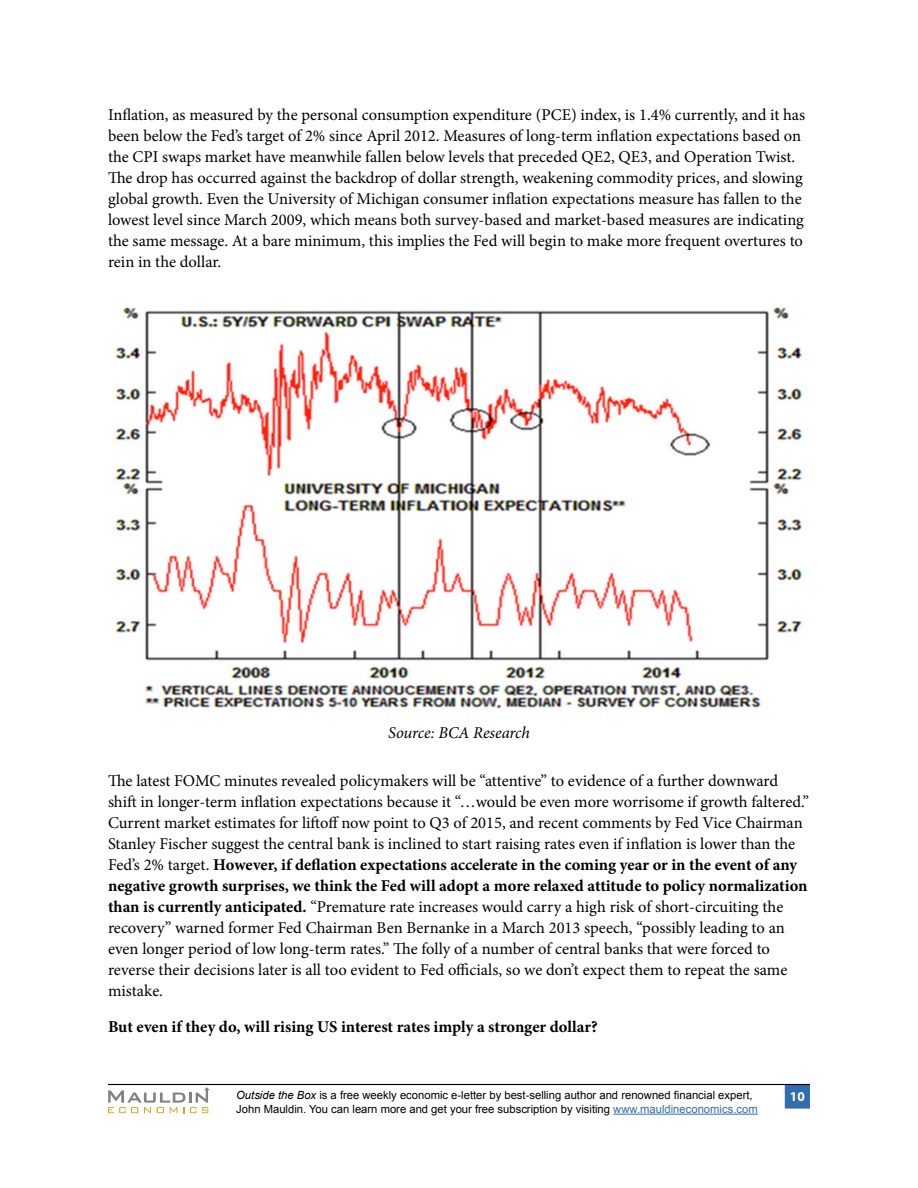
<style>
.page{position:relative;width:918px;height:1188px;background:#fff}
.page>*{position:absolute;margin:0;border:0;box-sizing:border-box;transform-origin:0 0}
.Body-Text{font:16.5px/21px "Minion Pro";color:#000}
.Body-Text-2{font:700 16.5px "Minion Pro";color:#000}
.PhotoCaption-39pica{font:italic 16.5px "Minion Pro";letter-spacing:-.01em;color:#000}
.t1{font:700 13.5px "Myriad Pro";color:#fff}
.t2{font:11.25px/13.5px "Arial";color:#000}
.s1{font-weight:700}
.s2{font-style:italic}
.s3{color:#316daf}
</style>
<div class="page">
<hr style="left:613px;top:1114px;width:145px;height:1px;background:#316daf">
<div style="left:785px;top:1085px;width:25px;height:24px;background:#316daf"></div>
<hr style="left:108px;top:1084px;width:702px;height:1px;background:#000">
<svg style="left:108px;top:1087px;width:102px;height:26px"></svg>
<img style="left:115px;top:307px;width:688px;height:402px">
<p class="Body-Text" style="left:108px;top:104px;width:699px">Inflation, as measured by the personal consumption expenditure (PCE) index, is 1.4% currently, and it has been below the Fed’s target of 2% since April 2012. Measures of long-term inflation expectations based on the CPI swaps market have meanwhile fallen below levels that preceded QE2, QE3, and Operation Twist.<br>The drop has occurred against the backdrop of dollar strength, weakening commodity prices, and slowing global growth. Even the University of Michigan consumer inflation expectations measure has fallen to the lowest level since March 2009, which means both survey-based and market-based measures are indicating the same message. At a bare minimum, this implies the Fed will begin to make more frequent overtures to rein in the dollar.</p>
<p class="PhotoCaption-39pica" style="left:388px;top:722px;width:143px">Source: BCA Research</p>
<p class="Body-Text" style="left:108px;top:771px;width:703px">The latest FOMC minutes revealed policymakers will be “attentive” to evidence of a further downward shift in longer-term inflation expectations because it “…would be even more worrisome if growth faltered.” Current market estimates for liftoff now point to Q3 of 2015, and recent comments by Fed Vice Chairman Stanley Fischer suggest the central bank is inclined to start raising rates even if inflation is lower than the Fed’s 2% target. <span class="s1">However, if deflation expectations accelerate in the coming year or in the event of any negative growth surprises, we think the Fed will adopt a more relaxed attitude to policy normalization than is currently anticipated.</span> “Premature rate increases would carry a high risk of short-circuiting the recovery” warned former Fed Chairman Ben Bernanke in a March 2013 speech, “possibly leading to an even longer period of low long-term rates.” The folly of a number of central banks that were forced to reverse their decisions later is all too evident to Fed officials, so we don’t expect them to repeat the same mistake.</p>
<p class="Body-Text-2" style="left:108px;top:1015px;width:491px">But even if they do, will rising US interest rates imply a stronger dollar?</p>
<p class="t2" style="left:236px;top:1088px;width:523px"><span class="s2">Outside the Box</span> is a free weekly economic e-letter by best-selling author and renowned financial expert,<br>John Mauldin. You can learn more and get your free subscription by visiting <span class="s3">www.mauldineconomics.com</span></p>
<p class="t1" style="left:790px;top:1088px;width:16px">10</p>
</div>
